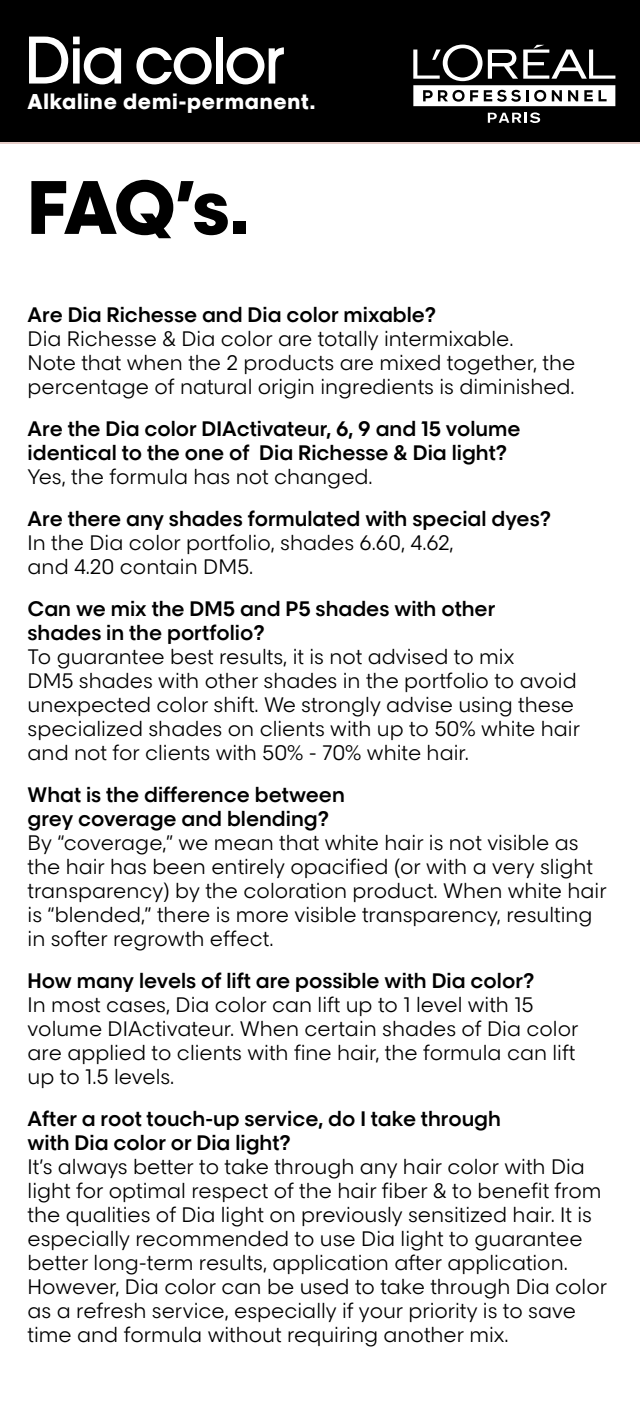
<style>
.page{position:relative;width:640px;height:1410px;background:#fff}
.page>*{position:absolute;margin:0;border:0;box-sizing:border-box;transform-origin:0 0}
.t1{font:72px "LOREAL PRO 5 Bold";color:#000}
.t2{font:20.4px "LOREAL PRO 5 Bold";letter-spacing:.04em;color:#fff}
.t3{font:20px/24px "LOREAL PRO 2 Book";color:#000}
.t4{font:700 20px/24px "LOREAL PRO 4 Semi";color:#000}
</style>
<div class="page">
<div style="left:0;top:0;width:640px;height:143px;background:#000"></div>
<svg style="left:29px;top:37px;width:92px;height:47px"></svg>
<svg style="left:136px;top:47px;width:76px;height:37px"></svg>
<div style="left:216px;top:37px;width:6px;height:47px;background:#fff"></div>
<svg style="left:227px;top:47px;width:57px;height:37px"></svg>
<hr style="left:0;top:142px;width:640px;height:2px;background:#e5cdc8">
<svg style="left:488px;top:112px;width:52px;height:11px"></svg>
<svg style="left:413px;top:45px;width:202px;height:61px"></svg>
<p class="t2" style="left:27px;top:86px;width:289px">Alkaline demi-permanent.</p>
<h1 class="t1" style="left:28px;top:152px;width:223px">FAQ’s.</h1>
<p class="t4" style="left:28px;top:301px;width:410px">Are Dia Richesse and Dia color mixable?</p>
<p class="t3" style="left:28px;top:325px;width:549px">Dia Richesse &amp; Dia color are totally intermixable.<br>Note that when the 2 products are mixed together, the percentage of natural origin ingredients is diminished.</p>
<p class="t4" style="left:28px;top:415px;width:494px">Are the Dia color DIActivateur, 6, 9 and 15 volume identical to the one of Dia Richesse &amp; Dia light?</p>
<p class="t3" style="left:28px;top:463px;width:347px">Yes, the formula has not changed.</p>
<p class="t4" style="left:28px;top:505px;width:525px">Are there any shades formulated with special dyes?</p>
<p class="t3" style="left:28px;top:529px;width:428px">In the Dia color portfolio, shades 6.60, 4.62, and 4.20 contain DM5.</p>
<p class="t4" style="left:28px;top:595px;width:469px">Can we mix the DM5 and P5 shades with other shades in the portfolio?</p>
<p class="t3" style="left:28px;top:643px;width:554px">To guarantee best results, it is not advised to mix<br>DM5 shades with other shades in the portfolio to avoid unexpected color shift. We strongly advise using these specialized shades on clients with up to 50% white hair and not for clients with 50% - 70% white hair.</p>
<p class="t4" style="left:28px;top:781px;width:319px">What is the difference between grey coverage and blending?</p>
<p class="t3" style="left:28px;top:829px;width:580px">By “coverage,” we mean that white hair is not visible as the hair has been entirely opacified (or with a very slight transparency) by the coloration product. When white hair is “blended,” there is more visible transparency, resulting in softer regrowth effect.</p>
<p class="t4" style="left:28px;top:967px;width:508px">How many levels of lift are possible with Dia color?</p>
<p class="t3" style="left:28px;top:991px;width:552px">In most cases, Dia color can lift up to 1 level with 15 volume DIActivateur. When certain shades of Dia color are applied to clients with fine hair, the formula can lift up to 1.5 levels.</p>
<p class="t4" style="left:28px;top:1105px;width:475px">After a root touch-up service, do I take through with Dia color or Dia light?</p>
<p class="t3" style="left:28px;top:1153px;width:581px">It’s always better to take through any hair color with Dia light for optimal respect of the hair fiber &amp; to benefit from the qualities of Dia light on previously sensitized hair. It is especially recommended to use Dia light to guarantee better long-term results, application after application.<br>However, Dia color can be used to take through Dia color as a refresh service, especially if your priority is to save time and formula without requiring another mix.</p>
</div>
